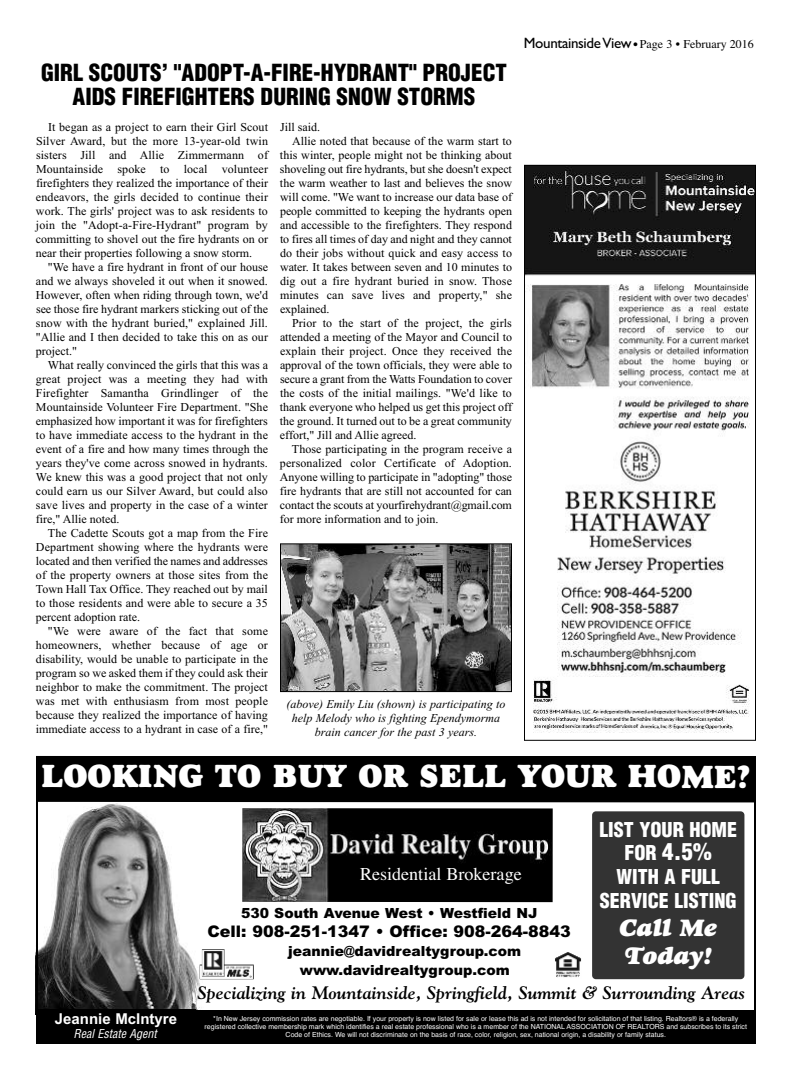
<style>
.page{position:relative;width:792px;height:1080px;background:#fff}
.page>*{position:absolute;margin:0;border:0;box-sizing:border-box;transform-origin:0 0}
.t1{font:32.5px "Goudy Heavyface";color:#fff}
.t2{font:italic 24px/28px "Goudy Heavyface";color:#fff}
.t3{font:900 condensed 23px/24px "Helvetica";color:#000;text-align:center}
.t4{font:900 condensed 23px "Helvetica";color:#fff}
.t5{font:900 condensed 20px/24px "Helvetica";color:#fff;text-align:center}
.t6{font:18.1px "Times";color:#fff}
.t7{font:italic 700 18px "Goudy";color:#000}
.t8{font:900 16px "Arial";color:#000}
.t9{font:700 15px "Arial";color:#fff}
.t10{font:900 14px/19px "Arial";color:#000;text-align:center}
.t11{font:12px/14px "Times New Roman";color:#000;text-align:justify}
.t12{font:italic 12px/14px "Times New Roman";color:#000;text-align:center}
.t13{font:12px "Times";color:#000}
.t14{font:italic condensed 12px "Helvetica";color:#fff}
.t15{font:7px/8px "Helvetica";color:#fff;text-align:center}
.s1{font-family:"Gill Sans";font-size:15px}
.s2{font-family:"Futura";font-weight:700;font-stretch:condensed;font-size:10px}
.s3{font-size:20px}
</style>
<div class="page">
<img style="left:39px;top:803px;width:161px;height:207px">
<div style="left:36px;top:756px;width:720px;height:46px;background:#000"></div>
<div style="left:196px;top:1010px;width:560px;height:34px;background:#000"></div>
<div style="left:592px;top:811px;width:152px;height:168px;background:#333;border-radius:4px"></div>
<img style="left:242px;top:808px;width:311px;height:94px">
<svg style="left:200px;top:964px;width:54px;height:16px"></svg>
<img style="left:200px;top:949px;width:53px;height:30px">
<img style="left:555px;top:952px;width:26px;height:26px">
<div style="left:36px;top:1009px;width:160px;height:35px;background:#000"></div>
<img style="left:526px;top:167px;width:228px;height:566px">
<div style="left:524px;top:165px;width:232px;height:576px;border:1px solid #000"></div>
<img style="left:282px;top:545px;width:228px;height:145px">
<div style="left:280px;top:543px;width:232px;height:149px;border:1px solid #000"></div>
<h3 class="t3" style="left:41px;top:61px;width:467px">GIRL SCOUTS’ "ADOPT-A-FIRE-HYDRANT" PROJECT<br>AIDS FIREFIGHTERS DURING SNOW STORMS</h3>
<p class="t11" style="left:36px;top:120px;width:234px;text-indent:12px">It began as a project to earn their Girl Scout Silver Award, but the more 13-year-old twin sisters Jill and Allie Zimmermann of Mountainside spoke to local volunteer firefighters they realized the importance of their endeavors, the girls decided to continue their work. The girls' project was to ask residents to join the "Adopt-a-Fire-Hydrant" program by committing to shovel out the fire hydrants on or near their properties following a snow storm.</p>
<p class="t11" style="left:36px;top:260px;width:234px;text-indent:12px">"We have a fire hydrant in front of our house and we always shoveled it out when it snowed.<br>However, often when riding through town, we'd see those fire hydrant markers sticking out of the snow with the hydrant buried," explained Jill. "Allie and I then decided to take this on as our project."</p>
<p class="t11" style="left:36px;top:358px;width:234px;text-indent:12px">What really convinced the girls that this was a great project was a meeting they had with Firefighter Samantha Grindlinger of the Mountainside Volunteer Fire Department. "She emphasized how important it was for firefighters to have immediate access to the hydrant in the event of a fire and how many times through the years they've come across snowed in hydrants.<br>We knew this was a good project that not only could earn us our Silver Award, but could also save lives and property in the case of a winter fire," Allie noted.</p>
<p class="t11" style="left:36px;top:526px;width:234px;text-indent:12px">The Cadette Scouts got a map from the Fire Department showing where the hydrants were located and then verified the names and addresses of the property owners at those sites from the Town Hall Tax Office. They reached out by mail to those residents and were able to secure a 35 percent adoption rate.</p>
<p class="t11" style="left:36px;top:624px;width:234px;text-indent:12px">"We were aware of the fact that some homeowners, whether because of age or disability, would be unable to participate in the program so we asked them if they could ask their neighbor to make the commitment. The project was met with enthusiasm from most people because they realized the importance of having immediate access to a hydrant in case of a fire,"</p>
<p class="t11" style="left:280px;top:120px;width:42px">Jill said.</p>
<p class="t11" style="left:292px;top:134px;width:221px">Allie noted that because of the warm start to</p>
<p class="t11" style="left:280px;top:148px;width:233px">this winter, people might not be thinking about</p>
<p class="t11" style="left:280px;top:162px;width:234px">shoveling out fire hydrants, but she doesn't expect</p>
<p class="t11" style="left:280px;top:176px;width:233px">the warm weather to last and believes the snow</p>
<p class="t11" style="left:280px;top:190px;width:234px">will come. "We want to increase our data base of</p>
<p class="t11" style="left:280px;top:204px;width:234px">people committed to keeping the hydrants open</p>
<p class="t11" style="left:280px;top:218px;width:233px">and accessible to the firefighters. They respond</p>
<p class="t11" style="left:280px;top:232px;width:233px">to fires all times of day and night and they cannot</p>
<p class="t11" style="left:280px;top:246px;width:233px">do their jobs without quick and easy access to</p>
<p class="t11" style="left:280px;top:260px;width:234px">water. It takes between seven and 10 minutes to</p>
<p class="t11" style="left:280px;top:274px;width:234px">dig out a fire hydrant buried in snow. Those</p>
<p class="t11" style="left:280px;top:288px;width:234px">minutes can save lives and property," she</p>
<p class="t11" style="left:280px;top:302px;width:51px">explained.</p>
<p class="t11" style="left:292px;top:316px;width:221px">Prior to the start of the project, the girls</p>
<p class="t11" style="left:280px;top:330px;width:234px">attended a meeting of the Mayor and Council to</p>
<p class="t11" style="left:280px;top:344px;width:234px">explain their project. Once they received the</p>
<p class="t11" style="left:280px;top:358px;width:234px">approval of the town officials, they were able to</p>
<p class="t11" style="left:280px;top:372px;width:233px">secure a grant from the Watts Foundation to cover</p>
<p class="t11" style="left:280px;top:386px;width:233px">the costs of the initial mailings. "We'd like to</p>
<p class="t11" style="left:280px;top:400px;width:233px">thank everyone who helped us get this project off</p>
<p class="t11" style="left:280px;top:414px;width:234px">the ground. It turned out to be a great community</p>
<p class="t11" style="left:280px;top:428px;width:138px">effort," Jill and Allie agreed.</p>
<p class="t11" style="left:292px;top:442px;width:222px">Those participating in the program receive a</p>
<p class="t11" style="left:280px;top:456px;width:233px">personalized color Certificate of Adoption.</p>
<p class="t11" style="left:280px;top:470px;width:234px">Anyone willing to participate in "adopting" those</p>
<p class="t11" style="left:280px;top:484px;width:234px">fire hydrants that are still not accounted for can</p>
<p class="t11" style="left:280px;top:498px;width:234px">contact the scouts at yourfirehydrant@gmail.com</p>
<p class="t11" style="left:280px;top:512px;width:160px">for more information and to join.</p>
<p class="t12" style="left:286px;top:697px;width:221px">(above) Emily Liu (shown) is participating to help Melody who is fighting Ependymorma brain cancer for the past 3 years.</p>
<p class="t13" style="left:524px;top:37px;width:232px"><span class="s1">MountainsideView</span> <span class="s2">•</span> Page 3 • February 2016</p>
<h1 class="t1" style="left:41px;top:764px;width:711px">LOOKING TO BUY OR SELL YOUR HOME?</h1>
<h3 class="t6" style="left:360px;top:864px;width:163px">Residential Brokerage</h3>
<p class="t10" style="left:241px;top:904px;width:298px">530 South Avenue West • Westfield NJ</p>
<h3 class="t8" style="left:207px;top:922px;width:365px">Cell: 908-251-1347 • Office: 908-264-8843</h3>
<p class="t10" style="left:288px;top:942px;width:235px">jeannie@davidrealtygroup.com www.davidrealtygroup.com</p>
<h3 class="t5" style="left:599px;top:818px;width:139px">LIST YOUR HOME</h3>
<h3 class="t4" style="left:625px;top:838px;width:89px"><span class="s3">FOR</span> 4.5%</h3>
<h3 class="t5" style="left:600px;top:865px;width:138px">WITH A FULL<br>SERVICE LISTING</h3>
<h2 class="t2" style="left:620px;top:915px;width:99px">Call Me<br>Today!</h2>
<p class="t9" style="left:55px;top:1010px;width:124px">Jeannie McIntyre</p>
<p class="t14" style="left:74px;top:1027px;width:85px">Real Estate Agent</p>
<h3 class="t7" style="left:198px;top:982px;width:549px">Specializing in Mountainside, Springfield, Summit &amp; Surrounding Areas</h3>
<p class="t15" style="left:205px;top:1015px;width:544px">*In New Jersey commission rates are negotiable. If your property is now listed for sale or lease this ad is not intended for solicitation of that listing. Realtors® is a federally registered collective membership mark which identifies a real estate professional who is a member of the NATIONAL ASSOCIATION OF REALTORS and subscribes to its strict<br>Code of Ethics. We will not discriminate on the basis of race, color, religion, sex, national origin, a disability or family status.</p>
</div>
